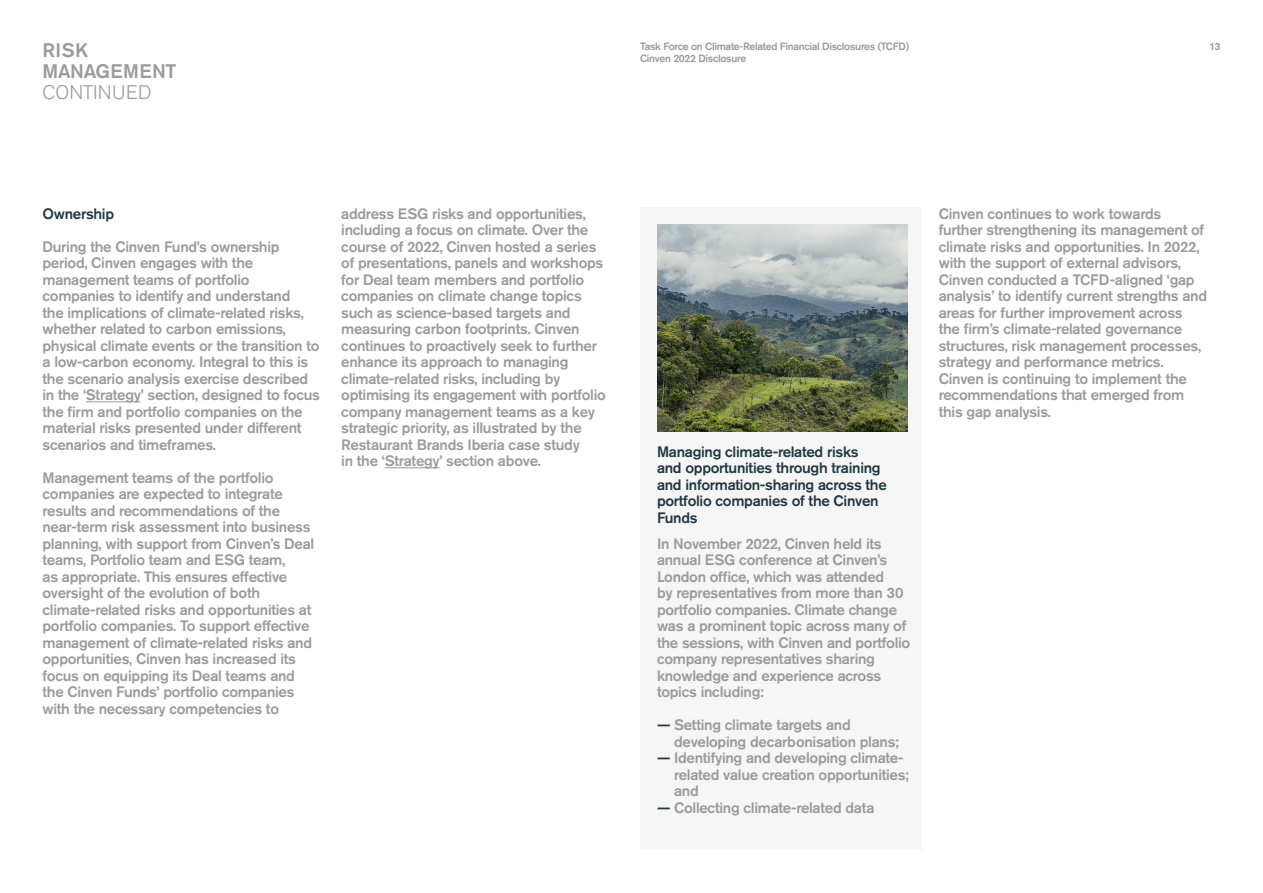
<style>
.page{position:relative;width:1263px;height:893px;background:#fff}
.page>*{position:absolute;margin:0;border:0;box-sizing:border-box;transform-origin:0 0}
.t1{font:500 19.5px/21px "Akzidenz Grotesk Pro";letter-spacing:.02em;color:#9c9b9b}
.t2{font:300 19.5px "Akzidenz Grotesk Pro";letter-spacing:.01em;color:#9c9b9b}
.t3{font:500 15px/16.5px "Akzidenz Grotesk Pro";letter-spacing:-.02em;color:#9c9b9b}
.t4{font:500 15px/16.5px "Akzidenz Grotesk Pro";letter-spacing:-.02em;color:#213942}
.t5{font:500 10.5px/12px "Akzidenz Grotesk Pro";letter-spacing:-.03em;color:#9c9b9b}
.s1{color:#213942}
</style>
<div class="page">
<hr style="left:86px;top:401px;width:55px;height:1px;background:#9c9b9b">
<hr style="left:385px;top:467px;width:54px;height:1px;background:#9c9b9b">
<div style="left:640px;top:207px;width:282px;height:643px;background:#f6f6f6"></div>
<img style="left:657px;top:225px;width:251px;height:207px">
<h1 class="t1" style="left:43px;top:39px;width:135px">RISK<br>MANAGEMENT</h1>
<h1 class="t2" style="left:43px;top:80px;width:111px">CONTINUED</h1>
<p class="t5" style="left:640px;top:41px;width:271px">Task Force on Climate-Related Financial Disclosures (TCFD)<br>Cinven 2022 Disclosure</p>
<p class="t5" style="left:1209px;top:41px;width:13px">13</p>
<p class="t4" style="left:43px;top:205px;width:73px">Ownership</p>
<p class="t3" style="left:43px;top:238px;width:279px">During the Cinven Fund’s ownership period, Cinven engages with the management teams of portfolio companies to identify and understand<br>the implications of climate-related risks, whether related to carbon emissions, physical climate events or the transition to a low-carbon economy. Integral to this is the scenario analysis exercise described in the ‘Strategy’ section, designed to focus the firm and portfolio companies on the material risks presented under different scenarios and timeframes.</p>
<p class="t3" style="left:43px;top:469px;width:273px">Management teams of the portfolio companies are expected to integrate results and recommendations of the near-term risk assessment into business planning, with support from Cinven’s Deal teams, Portfolio team and ESG team,<br>as appropriate. This ensures effective oversight of the evolution of both climate-related risks and opportunities at portfolio companies. To support effective management of climate-related risks and opportunities, Cinven has increased its focus on equipping its Deal teams and the Cinven Funds’ portfolio companies with the necessary competencies to</p>
<p class="t3" style="left:341px;top:205px;width:266px">address ESG risks and opportunities, including a focus on climate. Over the course of 2022, Cinven hosted a series of presentations, panels and workshops for Deal team members and portfolio companies on climate change topics such as science-based targets and measuring carbon footprints. Cinven continues to proactively seek to further enhance its approach to managing climate-related risks, including by optimising its engagement with portfolio company management teams as a key strategic priority, as illustrated by the Restaurant Brands Iberia case study<br>in the ‘Strategy’ section above.</p>
<p class="t3" style="left:939px;top:205px;width:270px">Cinven continues to work towards further strengthening its management of climate risks and opportunities. In 2022, with the support of external advisors, Cinven conducted a TCFD-aligned ‘gap analysis’ to identify current strengths and areas for further improvement across the firm’s climate-related governance structures, risk management processes, strategy and performance metrics.<br>Cinven is continuing to implement the recommendations that emerged from this gap analysis.</p>
<p class="t4" style="left:657px;top:443px;width:231px">Managing climate-related risks and opportunities through training and information-sharing across the portfolio companies of the Cinven<br>Funds</p>
<p class="t3" style="left:657px;top:535px;width:255px">In November 2022, Cinven held its annual ESG conference at Cinven’s London office, which was attended<br>by representatives from more than 30 portfolio companies. Climate change was a prominent topic across many of the sessions, with Cinven and portfolio company representatives sharing knowledge and experience across topics including:</p>
<p class="t3" style="left:674px;top:716px;width:226px;text-indent:-17px"><span class="s1">—</span> Setting climate targets and developing decarbonisation plans;</p>
<p class="t3" style="left:674px;top:749px;width:236px;text-indent:-17px"><span class="s1">—</span> Identifying and developing climate&shy;related value creation opportunities; and</p>
<p class="t3" style="left:657px;top:799px;width:219px"><span class="s1">—</span> Collecting climate-related data</p>
</div>
